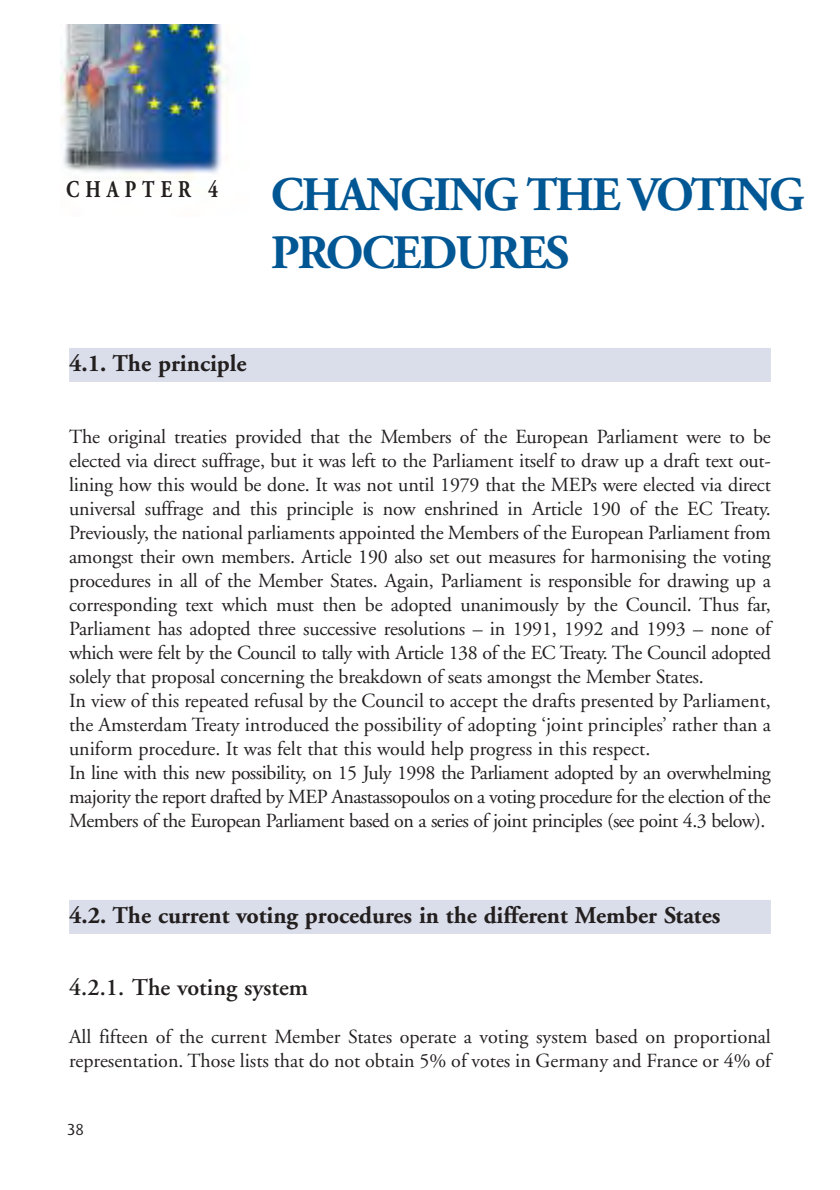
<style>
.page{position:relative;width:840px;height:1190px;background:#fff}
.page>*{position:absolute;margin:0;border:0;box-sizing:border-box;transform-origin:0 0}
.t1{font:700 48px/57.6px "Adobe Garamond";letter-spacing:-.04em;color:#005794}
.t2{font:700 24px "Adobe Garamond";color:#231f1f}
.t3{font:600 24px "Adobe Garamond";color:#231f1f}
.t4{font:700 24px "Adobe Garamond";letter-spacing:.31em;color:#231f1f;scale:.8 1}
.t5{font:20px/24px "Adobe Garamond";letter-spacing:-.01em;color:#231f1f}
.t6{font:16px "Dax";color:#231f1f}
</style>
<div class="page">
<div style="left:69px;top:348px;width:702px;height:34px;background:#daddea"></div>
<div style="left:69px;top:900px;width:702px;height:34px;background:#daddea"></div>
<img style="left:61px;top:24px;width:167px;height:155px">
<p class="t4" style="left:66px;top:180px;width:192px">CHAPTER 4</p>
<h1 class="t1" style="left:271px;top:171px;width:535px">CHANGING THE VOTING<br>PROCEDURES</h1>
<p class="t2" style="left:69px;top:353px;width:179px">4.1. The principle</p>
<p class="t5" style="left:69px;top:426px;width:703px">The original treaties provided that the Members of the European Parliament were to be elected via direct suffrage, but it was left to the Parliament itself to draw up a draft text out&shy;lining how this would be done. It was not until 1979 that the MEPs were elected via direct universal suffrage and this principle is now enshrined in Article 190 of the EC Treaty.<br>Previously, the national parliaments appointed the Members of the European Parliament from amongst their own members. Article 190 also set out measures for harmonising the voting procedures in all of the Member States. Again, Parliament is responsible for drawing up a corresponding text which must then be adopted unanimously by the Council. Thus far, Parliament has adopted three successive resolutions – in 1991, 1992 and 1993 – none of which were felt by the Council to tally with Article 138 of the EC Treaty. The Council adopted solely that proposal concerning the breakdown of seats amongst the Member States.<br>In view of this repeated refusal by the Council to accept the drafts presented by Parliament, the Amsterdam Treaty introduced the possibility of adopting ‘joint principles’ rather than a uniform procedure. It was felt that this would help progress in this respect.<br>In line with this new possibility, on 15 July 1998 the Parliament adopted by an overwhelming majority the report drafted by MEP Anastassopoulos on a voting procedure for the election of the Members of the European Parliament based on a series of joint principles (see point 4.3 below).</p>
<p class="t2" style="left:69px;top:905px;width:653px">4.2. The current voting procedures in the different Member States</p>
<p class="t3" style="left:69px;top:977px;width:240px">4.2.1. The voting system</p>
<p class="t5" style="left:69px;top:1026px;width:703px">All fifteen of the current Member States operate a voting system based on proportional representation. Those lists that do not obtain 5% of votes in Germany and France or 4% of</p>
<p class="t6" style="left:67px;top:1121px;width:18px">38</p>
</div>
